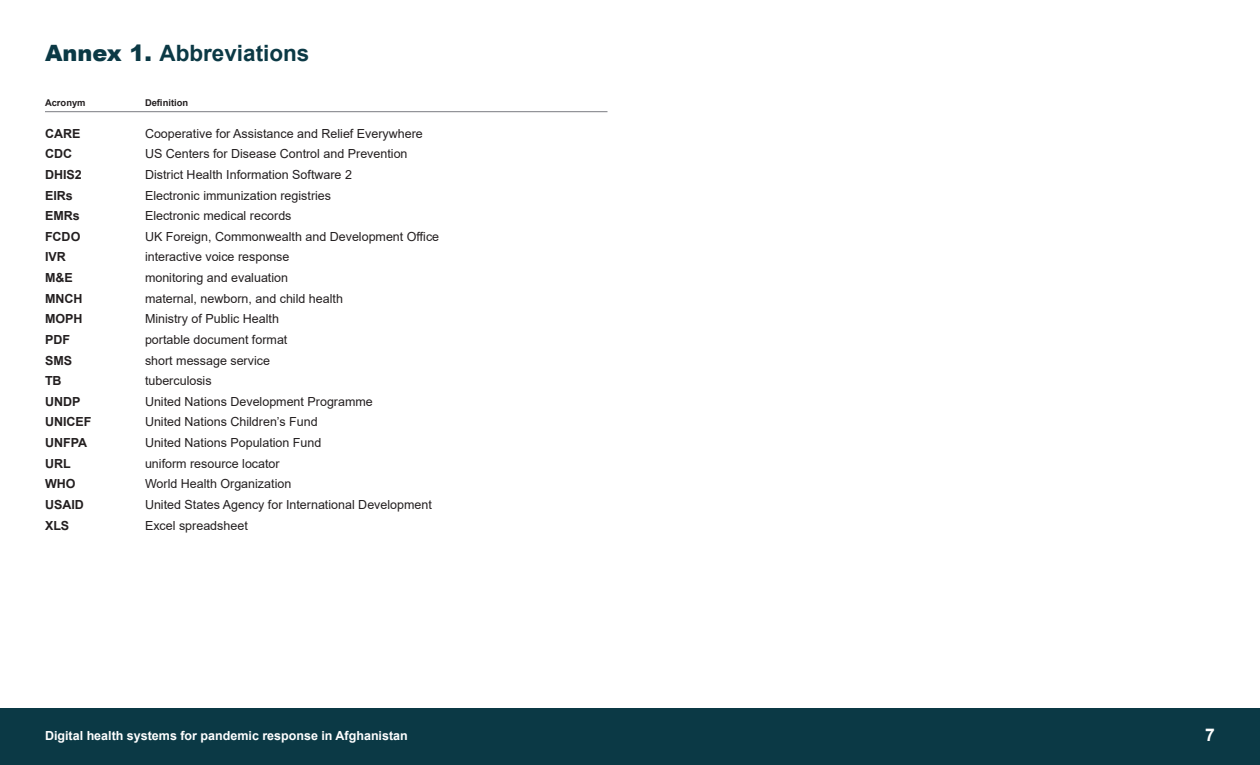
<style>
.page{position:relative;width:1260px;height:765px;background:#fff}
.page>*{position:absolute;margin:0;border:0;box-sizing:border-box;transform-origin:0 0}
.H1-annex{font:700 22.5px "Arial";color:#0b3945}
.t1{font:700 17.5px "Arial";color:#fff}
.Acronym_list{font:12.5px "Arial";color:#231f20}
.Acronym_list-2{font:700 12.5px "Arial";color:#231f20}
.t2{font:700 12.5px "Arial";color:#fff}
.Acronym_heading{font:700 9.38px "Arial";color:#231f20}
.s1{font-weight:900}
</style>
<div class="page">
<hr style="left:45px;top:111px;width:563px;height:1px;background:#7a7c82">
<div style="left:0;top:709px;width:1260px;height:56px;background:#0b3945"></div>
<p class="H1-annex" style="left:45px;top:38px;width:266px"><span class="s1">Annex 1.</span> Abbreviations</p>
<p class="Acronym_heading" style="left:45px;top:96px;width:42px">Acronym</p>
<p class="Acronym_heading" style="left:145px;top:96px;width:45px">Definition</p>
<p class="Acronym_list-2" style="left:45px;top:124px;width:37px">CARE</p>
<p class="Acronym_list" style="left:145px;top:125px;width:279px">Cooperative for Assistance and Relief Everywhere</p>
<p class="Acronym_list-2" style="left:45px;top:145px;width:29px">CDC</p>
<p class="Acronym_list" style="left:145px;top:145px;width:264px">US Centers for Disease Control and Prevention</p>
<p class="Acronym_list-2" style="left:45px;top:166px;width:38px">DHIS2</p>
<p class="Acronym_list" style="left:145px;top:166px;width:209px">District Health Information Software 2</p>
<p class="Acronym_list-2" style="left:45px;top:186px;width:29px">EIRs</p>
<p class="Acronym_list" style="left:145px;top:187px;width:188px">Electronic immunization registries</p>
<p class="Acronym_list-2" style="left:45px;top:207px;width:36px">EMRs</p>
<p class="Acronym_list" style="left:145px;top:207px;width:148px">Electronic medical records</p>
<p class="Acronym_list-2" style="left:45px;top:228px;width:37px">FCDO</p>
<p class="Acronym_list" style="left:145px;top:228px;width:296px">UK Foreign, Commonwealth and Development Office</p>
<p class="Acronym_list-2" style="left:45px;top:248px;width:22px">IVR</p>
<p class="Acronym_list" style="left:145px;top:248px;width:146px">interactive voice response</p>
<p class="Acronym_list-2" style="left:45px;top:269px;width:29px">M&amp;E</p>
<p class="Acronym_list" style="left:145px;top:269px;width:145px">monitoring and evaluation</p>
<p class="Acronym_list-2" style="left:45px;top:289px;width:39px">MNCH</p>
<p class="Acronym_list" style="left:145px;top:290px;width:200px">maternal, newborn, and child health</p>
<p class="Acronym_list-2" style="left:45px;top:310px;width:39px">MOPH</p>
<p class="Acronym_list" style="left:145px;top:310px;width:136px">Ministry of Public Health</p>
<p class="Acronym_list-2" style="left:45px;top:331px;width:26px">PDF</p>
<p class="Acronym_list" style="left:145px;top:331px;width:144px">portable document format</p>
<p class="Acronym_list-2" style="left:45px;top:351px;width:29px">SMS</p>
<p class="Acronym_list" style="left:145px;top:352px;width:127px">short message service</p>
<p class="Acronym_list-2" style="left:45px;top:372px;width:18px">TB</p>
<p class="Acronym_list" style="left:145px;top:372px;width:68px">tuberculosis</p>
<p class="Acronym_list-2" style="left:45px;top:393px;width:37px">UNDP</p>
<p class="Acronym_list" style="left:145px;top:393px;width:229px">United Nations Development Programme</p>
<p class="Acronym_list-2" style="left:45px;top:413px;width:48px">UNICEF</p>
<p class="Acronym_list" style="left:145px;top:413px;width:174px">United Nations Children’s Fund</p>
<p class="Acronym_list-2" style="left:45px;top:434px;width:44px">UNFPA</p>
<p class="Acronym_list" style="left:145px;top:434px;width:178px">United Nations Population Fund</p>
<p class="Acronym_list-2" style="left:45px;top:454px;width:27px">URL</p>
<p class="Acronym_list" style="left:145px;top:455px;width:136px">uniform resource locator</p>
<p class="Acronym_list-2" style="left:45px;top:475px;width:32px">WHO</p>
<p class="Acronym_list" style="left:145px;top:475px;width:148px">World Health Organization</p>
<p class="Acronym_list-2" style="left:45px;top:496px;width:40px">USAID</p>
<p class="Acronym_list" style="left:145px;top:496px;width:288px">United States Agency for International Development</p>
<p class="Acronym_list-2" style="left:45px;top:516px;width:26px">XLS</p>
<p class="Acronym_list" style="left:145px;top:517px;width:104px">Excel spreadsheet</p>
<p class="t2" style="left:45px;top:727px;width:364px">Digital health systems for pandemic response in Afghanistan</p>
<h2 class="t1" style="left:1205px;top:723px;width:11px">7</h2>
</div>
